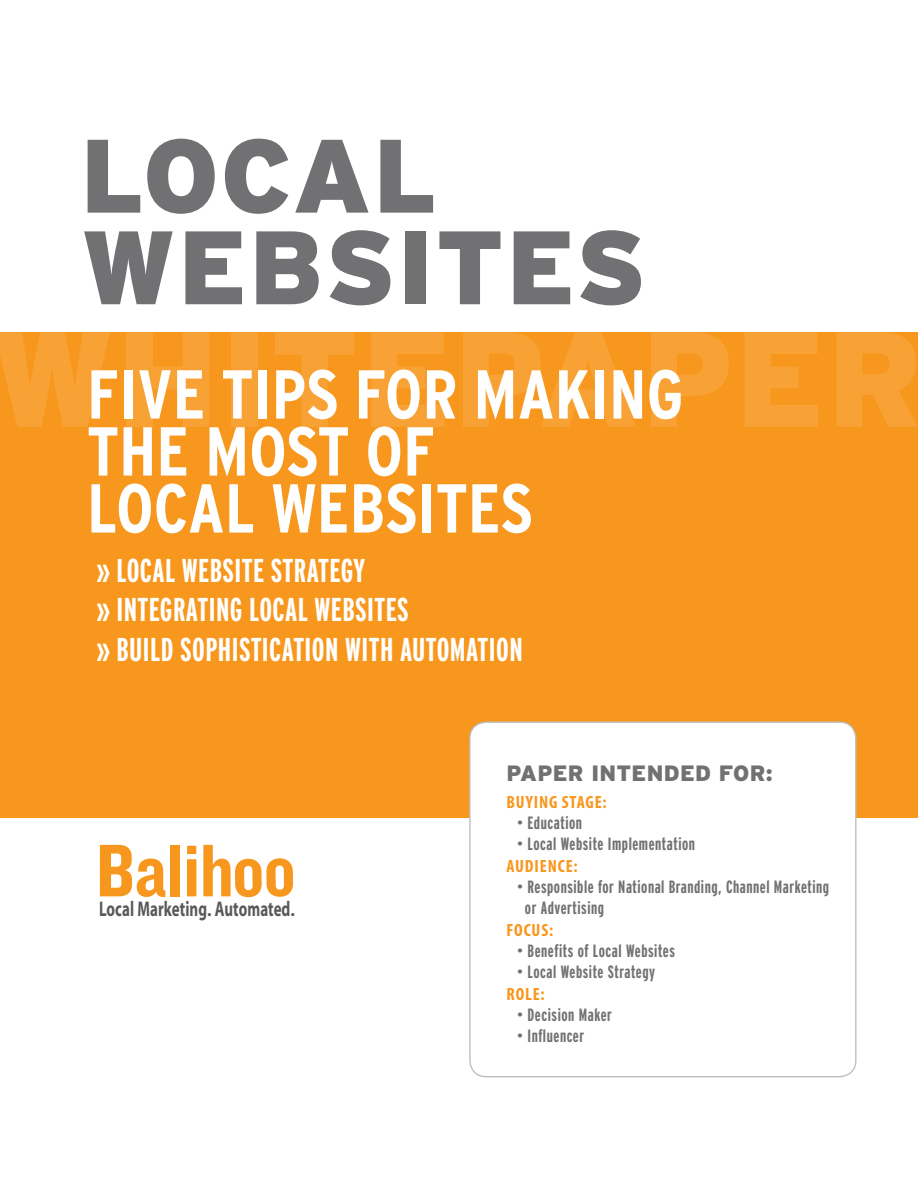
<style>
.page{position:relative;width:918px;height:1188px;background:#fff}
.page>*{position:absolute;margin:0;border:0;box-sizing:border-box;transform-origin:0 0}
.t1{font:900 135.6px "Interstate Bali 09";letter-spacing:.01em;color:#fff}
.t2{font:900 104.1px/91.7px "Interstate Bali 09";letter-spacing:.015em;color:#717073}
.t3{font:700 condensed 69px/57px "Interstate Bali 09";color:#fff}
.t4{font:700 extra-condensed 33px/39.6px "Interstate Bali 09";letter-spacing:.015em;color:#fff}
.t5{font:900 22.2px "Interstate Bali 09";letter-spacing:.015em;color:#717073}
.t6{font:700 21.3px "Myriad";letter-spacing:.005em;color:#58595b;scale:.7 1}
.t7{font:700 extra-condensed 17.7px/21.3px "Interstate Bali 09";letter-spacing:.03em;color:#717073}
.t8{font:700 condensed 17.7px "Myriad Pro";letter-spacing:.05em;color:#f8971d}
.s1{font-size:17.25px}
</style>
<div class="page">
<div style="left:0;top:332px;width:918px;height:486px;background:#f8971d"></div>
<svg style="left:100px;top:845px;width:65px;height:52px"></svg>
<div style="left:171px;top:845px;width:9px;height:51px;background:#f8971d"></div>
<svg style="left:187px;top:846px;width:9px;height:50px"></svg>
<svg style="left:203px;top:845px;width:90px;height:52px"></svg>
<div style="left:470px;top:722px;width:386px;height:355px;background:#fff;border-radius:16px"></div>
<div style="left:469px;top:721px;width:387px;height:356px;border:1px solid #bcbec0;border-radius:16px"></div>
<h2 class="t2" style="left:80px;top:129px;width:568px">LOCAL<br>WEBSITES</h2>
<h1 class="t1" style="left:-10px;top:302px;width:936px">WHITEPAPER</h1>
<h3 class="t3" style="left:87px;top:365px;width:598px">FIVE TIPS FOR MAKING<br>THE MOST OF<br>LOCAL WEBSITES</h3>
<h3 class="t4" style="left:96px;top:550px;width:428px">» LOCAL WEBSITE STRATEGY<br>» INTEGRATING LOCAL WEBSITES<br>» BUILD SOPHISTICATION WITH AUTOMATION</h3>
<p class="t6" style="left:99px;top:898px;width:282px">Local Marketing<span class="s1">.</span> Automated<span class="s1">.</span></p>
<p class="t5" style="left:506px;top:761px;width:268px">PAPER INTENDED FOR:</p>
<p class="t8" style="left:506px;top:791px;width:102px">BUYING STAGE:</p>
<p class="t7" style="left:517px;top:812px;width:66px">• Education</p>
<p class="t7" style="left:517px;top:833px;width:179px">• Local Website Implementation</p>
<p class="t8" style="left:506px;top:855px;width:73px">AUDIENCE:</p>
<p class="t7" style="left:525px;top:876px;width:306px;text-indent:-8px">• Responsible for National Branding, Channel Marketing or Advertising</p>
<p class="t8" style="left:506px;top:919px;width:48px">FOCUS:</p>
<p class="t7" style="left:517px;top:940px;width:159px">• Benefits of Local Websites</p>
<p class="t7" style="left:517px;top:961px;width:140px">• Local Website Strategy</p>
<p class="t8" style="left:506px;top:983px;width:40px">ROLE:</p>
<p class="t7" style="left:517px;top:1004px;width:96px">• Decision Maker</p>
<p class="t7" style="left:517px;top:1025px;width:68px">• Influencer</p>
</div>
